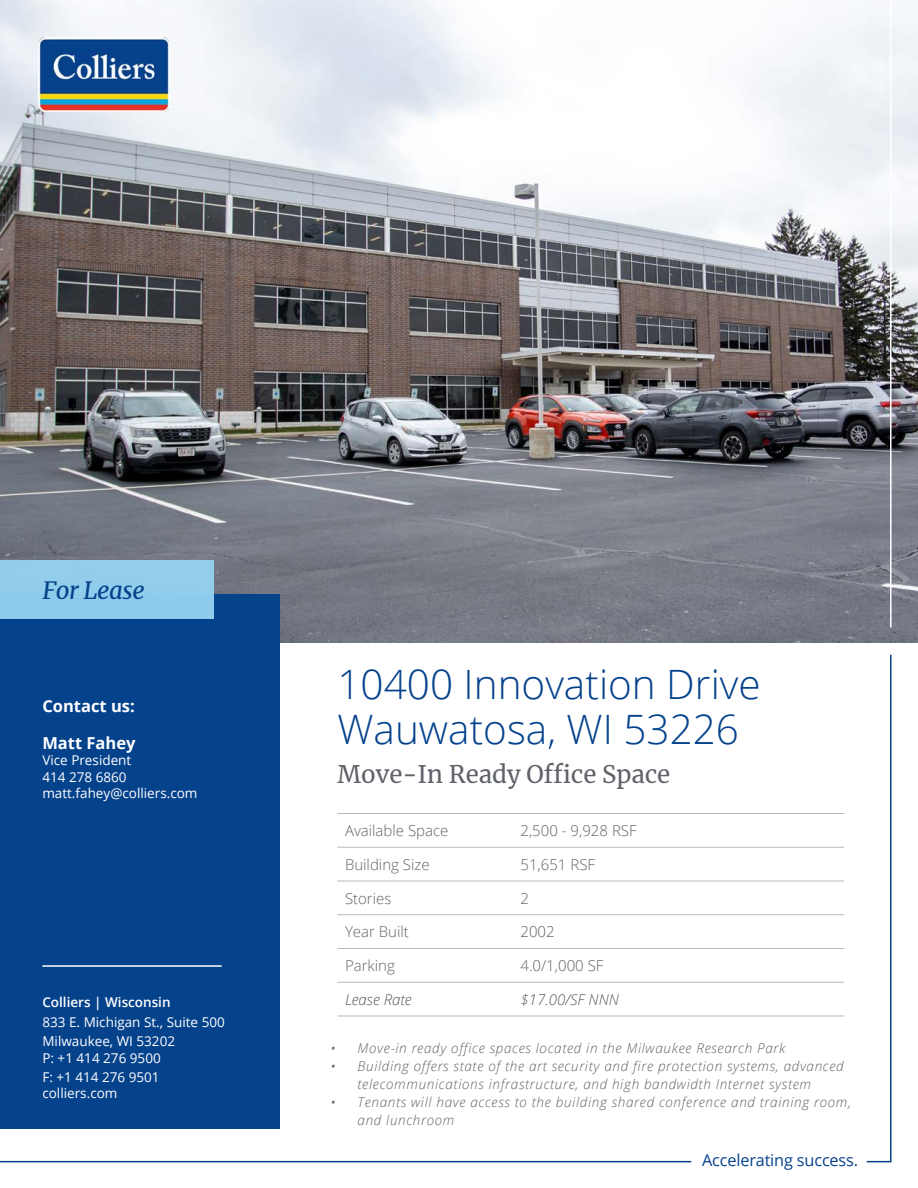
<style>
.page{position:relative;width:918px;height:1188px;background:#fff}
.page>*{position:absolute;margin:0;border:0;box-sizing:border-box;transform-origin:0 0}
.t1{font:300 40.5px/45px "Open Sans";color:#05428c}
.t2{font:24px "Merriweather";color:#5f6369}
.t3{font:italic 24px "Merriweather";letter-spacing:-.02em;color:#05428c}
.t4{font:700 16.5px "Open Sans";color:#fff}
.t5{font:16.35px "Open Sans";letter-spacing:-.01em;color:#05428c}
.Table_1_Label{font:300 15px "Open Sans";color:#5f6369}
.Table_1_Value{font:300 15px "Open Sans";color:#5f6369}
.Table_1_Value-2{font:italic 300 15px "Open Sans";color:#57585a}
.Table_1_Label-2{font:italic 300 15px "Open Sans";color:#57585a}
.t6{font:italic 300 13.5px/18px "Open Sans";letter-spacing:.05em;color:#5f6369;text-align:center}
.t7{font:13.5px/16.5px "Open Sans";color:#fff}
.s1{font-weight:600}
</style>
<div class="page">
<img style="left:0;top:0;width:918px;height:643px">
<hr style="left:338px;top:813px;width:175px;height:1px;background:#b6b8bb">
<hr style="left:513px;top:813px;width:331px;height:1px;background:#b6b8bb">
<hr style="left:338px;top:847px;width:175px;height:1px;background:#b6b8bb">
<hr style="left:513px;top:847px;width:331px;height:1px;background:#b6b8bb">
<hr style="left:338px;top:881px;width:175px;height:1px;background:#b6b8bb">
<hr style="left:513px;top:881px;width:331px;height:1px;background:#b6b8bb">
<hr style="left:338px;top:914px;width:175px;height:1px;background:#b6b8bb">
<hr style="left:513px;top:914px;width:331px;height:1px;background:#b6b8bb">
<hr style="left:338px;top:948px;width:175px;height:1px;background:#b6b8bb">
<hr style="left:513px;top:948px;width:331px;height:1px;background:#b6b8bb">
<hr style="left:338px;top:982px;width:175px;height:1px;background:#b6b8bb">
<hr style="left:513px;top:982px;width:331px;height:1px;background:#b6b8bb">
<hr style="left:338px;top:1016px;width:175px;height:1px;background:#b6b8bb">
<hr style="left:513px;top:1016px;width:331px;height:1px;background:#b6b8bb">
<div style="left:0;top:594px;width:280px;height:535px;background:#05428c"></div>
<div style="left:0;top:560px;width:214px;height:59px;background:#95d2f2"></div>
<svg style="left:866px;top:654px;width:26px;height:509px"></svg>
<hr style="left:0;top:1161px;width:691px;height:1px;background:#05428c">
<hr style="left:890px;top:0;width:2px;height:627px;background:#fff">
<img style="left:39px;top:37px;width:130px;height:75px">
<hr style="left:42px;top:965px;width:180px;height:2px;background:#fff">
<p class="t3" style="left:42px;top:574px;width:104px">For Lease</p>
<p class="t4" style="left:42px;top:695px;width:94px">Contact us:</p>
<p class="t4" style="left:42px;top:731px;width:95px">Matt Fahey</p>
<p class="t7" style="left:42px;top:752px;width:90px">Vice President</p>
<p class="t7" style="left:42px;top:768px;width:86px">414 278 6860</p>
<p class="t7" style="left:42px;top:785px;width:157px">matt.fahey@colliers.com</p>
<p class="t7" style="left:42px;top:992px;width:184px;line-height:19.5px"><span class="s1">Colliers | Wisconsin<br></span>833 E. Michigan St., Suite 500</p>
<p class="t7" style="left:42px;top:1033px;width:134px">Milwaukee, WI 53202<br>P: +1 414 276 9500</p>
<p class="t7" style="left:42px;top:1069px;width:119px">F: +1 414 276 9501 colliers.com</p>
<p class="t1" style="left:338px;top:661px;width:425px">10400 Innovation Drive<br>Wauwatosa, WI 53226</p>
<p class="t2" style="left:338px;top:758px;width:334px">Move-In Ready Office Space</p>
<p class="Table_1_Label" style="left:345px;top:820px;width:105px">Available Space</p>
<p class="Table_1_Value" style="left:520px;top:820px;width:118px">2,500 - 9,928 RSF</p>
<p class="Table_1_Label" style="left:345px;top:854px;width:86px">Building Size</p>
<p class="Table_1_Value" style="left:520px;top:854px;width:76px">51,651 RSF</p>
<p class="Table_1_Label" style="left:345px;top:888px;width:48px">Stories</p>
<p class="Table_1_Value" style="left:520px;top:888px;width:10px">2</p>
<p class="Table_1_Label" style="left:345px;top:922px;width:65px">Year Built</p>
<p class="Table_1_Value" style="left:520px;top:922px;width:36px">2002</p>
<p class="Table_1_Label" style="left:345px;top:955px;width:51px">Parking</p>
<p class="Table_1_Value" style="left:520px;top:955px;width:84px">4.0/1,000 SF</p>
<p class="Table_1_Label-2" style="left:345px;top:989px;width:68px">Lease Rate</p>
<p class="Table_1_Value-2" style="left:520px;top:989px;width:100px">$17.00/SF NNN</p>
<p class="t6" style="left:331px;top:1038px;width:456px">• Move-in ready office spaces located in the Milwaukee Research Park</p>
<p class="t6" style="left:331px;top:1056px;width:515px">• Building offers state of the art security and fire protection systems, advanced telecommunications infrastructure, and high bandwidth Internet system</p>
<p class="t6" style="left:358px;top:1092px;width:495px;text-align:left;text-indent:-27px">• Tenants will have access to the building shared conference and training room, and lunchroom</p>
<p class="t5" style="left:702px;top:1149px;width:158px">Accelerating success.</p>
</div>
